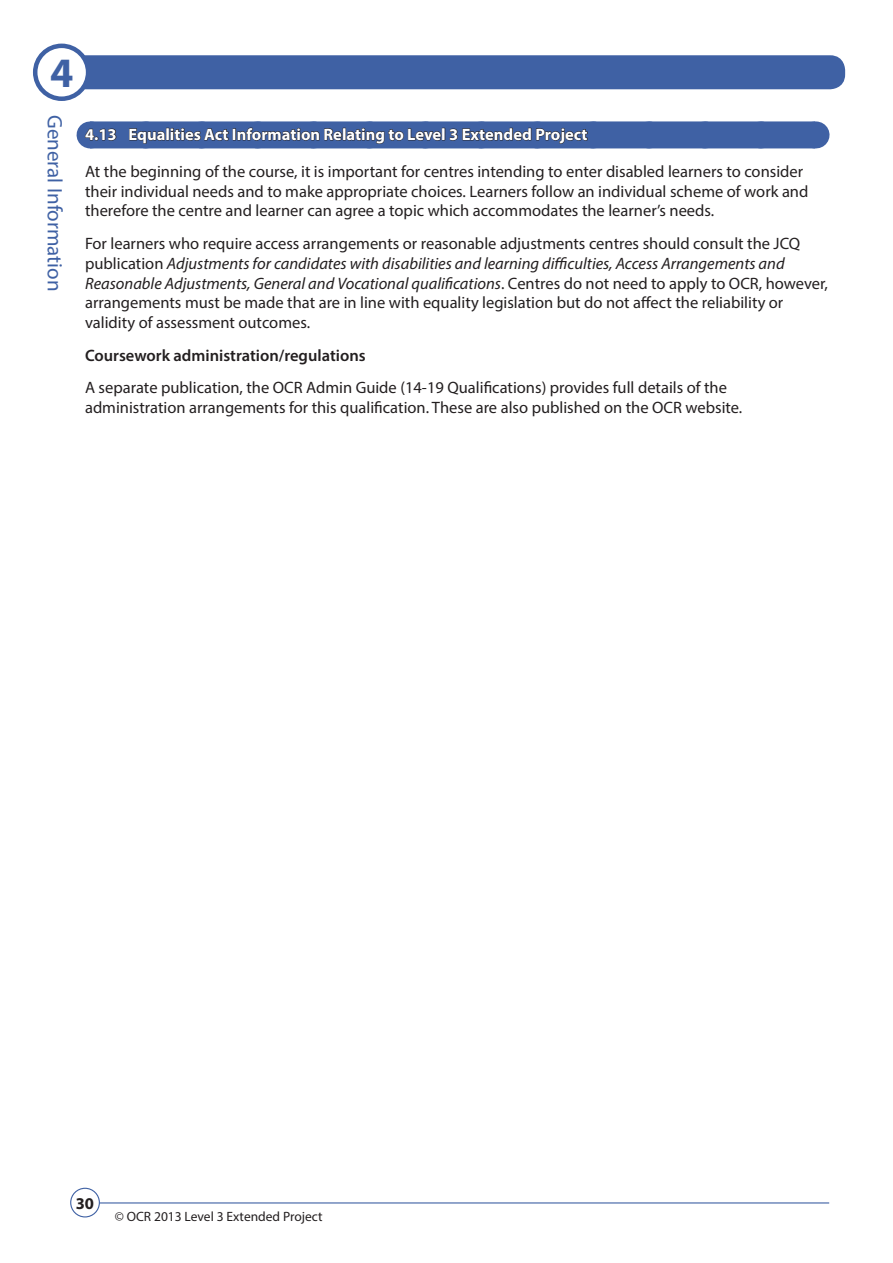
<style>
.page{position:relative;width:893px;height:1263px;background:#fff}
.page>*{position:absolute;margin:0;border:0;box-sizing:border-box;transform-origin:0 0}
.t1{font:700 42px "Myriad Pro";color:#3f61a4}
.t2{font:21px "Myriad Pro";color:#3f61a4}
.t3{font:16.5px/19.8px "Myriad Pro";color:#231f20}
.t4{font:700 16.5px "Myriad Pro";color:#fff}
.t5{font:600 16.5px "Myriad Pro";color:#231f20}
.t6{font:700 16.5px "Myriad Pro";color:#231f20}
.t7{font:13.5px "Myriad Pro";color:#231f20}
.s1{font-style:italic}
</style>
<div class="page">
<div style="left:63px;top:55px;width:782px;height:34px;background:#3f61a4;border-radius:15px"></div>
<div style="left:35px;top:46px;width:53px;height:53px;background:#fff;border-radius:50%"></div>
<div style="left:33px;top:44px;width:57px;height:57px;border:4px solid #3f61a4;border-radius:50%"></div>
<hr style="left:99px;top:1202px;width:730px;height:1px;background:#3f61a4">
<div style="left:70px;top:1188px;width:30px;height:29px;border:1px solid #3f61a4;border-radius:50%"></div>
<div style="left:90px;top:121px;width:725px;height:27px;background:#3f61a4"></div>
<svg style="left:815px;top:121px;width:1px;height:27px"></svg>
<svg style="left:85px;top:121px;width:32px;height:27px"></svg>
<svg style="left:129px;top:121px;width:658px;height:23px"></svg>
<h1 class="t1" style="left:50px;top:45px;width:25px">4</h1>
<p class="t2" style="left:68px;top:115px;width:178px;rotate:90deg">General Information</p>
<p class="t4" style="left:85px;top:124px;width:504px">4.13 Equalities Act Information Relating to Level 3 Extended Project</p>
<p class="t3" style="left:85px;top:161px;width:725px">At the beginning of the course, it is important for centres intending to enter disabled learners to consider their individual needs and to make appropriate choices. Learners follow an individual scheme of work and therefore the centre and learner can agree a topic which accommodates the learner’s needs.</p>
<p class="t3" style="left:85px;top:233px;width:744px">For learners who require access arrangements or reasonable adjustments centres should consult the JCQ publication <span class="s1">Adjustments for candidates with disabilities and learning difficulties, Access Arrangements and Reasonable Adjustments, General and Vocational qualifications</span>. Centres do not need to apply to OCR, however, arrangements must be made that are in line with equality legislation but do not affect the reliability or validity of assessment outcomes.</p>
<p class="t5" style="left:85px;top:345px;width:282px">Coursework administration/regulations</p>
<p class="t3" style="left:85px;top:378px;width:659px">A separate publication, the OCR Admin Guide (14-19 Qualifications) provides full details of the administration arrangements for this qualification. These are also published on the OCR website.</p>
<p class="t6" style="left:76px;top:1192px;width:20px">30</p>
<p class="t7" style="left:115px;top:1208px;width:209px">© OCR 2013 Level 3 Extended Project</p>
</div>
